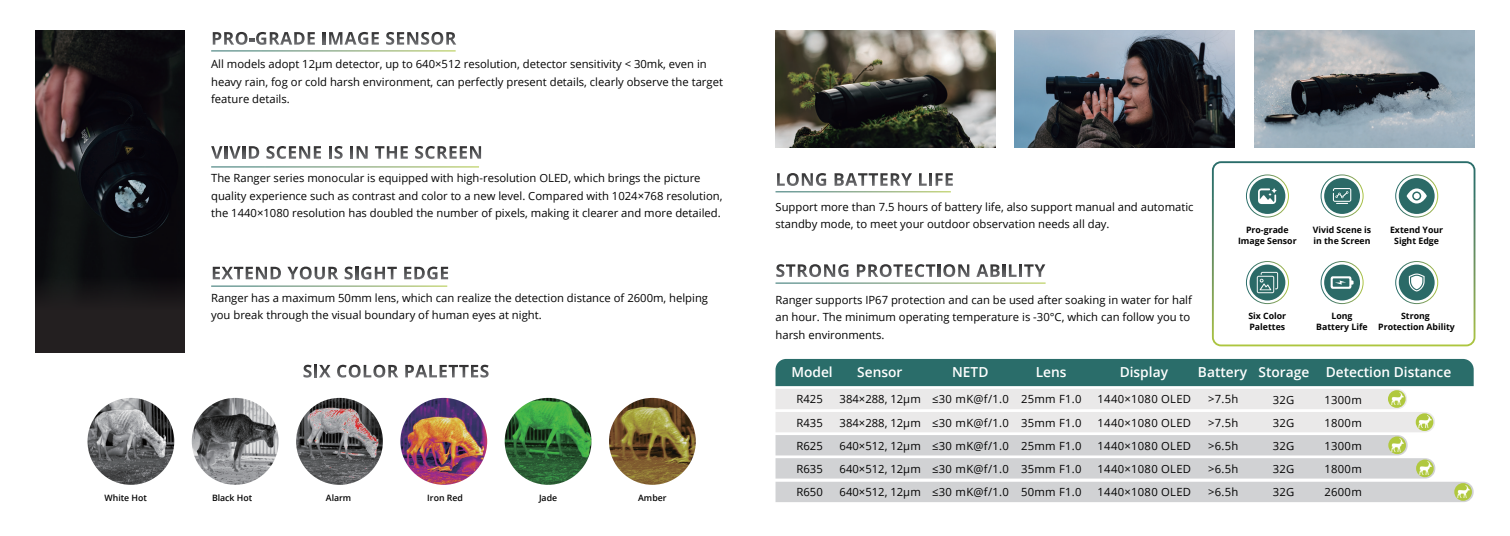
<style>
.page{position:relative;width:1510px;height:536px;background:#fff}
.page>*{position:absolute;margin:0;border:0;box-sizing:border-box;transform-origin:0 0}
.t1{font:600 13.75px "Open Sans";color:#fff}
.t2{font:11.25px/17.5px "Open Sans";color:#030303}
.t3{font:11.25px "Open Sans";letter-spacing:.025em;color:#030303}
.t4{font:700 8.75px/11.2px "Open Sans";color:#030303;text-align:center}
.t5{font:600 8.75px "Open Sans";color:#030303}
</style>
<div class="page">
<svg style="left:775px;top:358px;width:698px;height:143px;background:#becbca"></svg>
<svg style="left:213px;top:32px;width:102px;height:13px"></svg>
<svg style="left:323px;top:32px;width:56px;height:13px"></svg>
<svg style="left:386px;top:32px;width:70px;height:13px"></svg>
<svg style="left:211px;top:146px;width:48px;height:12px"></svg>
<svg style="left:266px;top:146px;width:55px;height:13px"></svg>
<svg style="left:329px;top:146px;width:14px;height:13px"></svg>
<svg style="left:350px;top:146px;width:18px;height:12px"></svg>
<svg style="left:375px;top:146px;width:33px;height:12px"></svg>
<svg style="left:415px;top:146px;width:66px;height:13px"></svg>
<svg style="left:213px;top:266px;width:68px;height:13px"></svg>
<svg style="left:287px;top:266px;width:51px;height:13px"></svg>
<svg style="left:344px;top:266px;width:53px;height:13px"></svg>
<svg style="left:404px;top:266px;width:44px;height:13px"></svg>
<svg style="left:777px;top:173px;width:49px;height:13px"></svg>
<svg style="left:834px;top:173px;width:78px;height:12px"></svg>
<svg style="left:919px;top:173px;width:33px;height:12px"></svg>
<svg style="left:776px;top:264px;width:72px;height:13px"></svg>
<svg style="left:857px;top:264px;width:112px;height:13px"></svg>
<svg style="left:976px;top:264px;width:69px;height:12px"></svg>
<svg style="left:303px;top:364px;width:28px;height:13px"></svg>
<svg style="left:337px;top:364px;width:61px;height:13px"></svg>
<svg style="left:405px;top:364px;width:83px;height:13px"></svg>
<img style="left:35px;top:30px;width:150px;height:236px">
<div style="left:35px;top:266px;width:150px;height:87px;background:linear-gradient(to bottom,#0e0f11,#2a2525)"></div>
<img style="left:87px;top:397px;width:87px;height:87px;border-radius:43px">
<img style="left:192px;top:397px;width:87px;height:87px;border-radius:43px">
<img style="left:296px;top:397px;width:87px;height:87px;border-radius:43px">
<img style="left:400px;top:397px;width:87px;height:87px;border-radius:43px">
<img style="left:505px;top:397px;width:86px;height:87px;border-radius:43px">
<img style="left:609px;top:397px;width:87px;height:87px;border-radius:43px">
<img style="left:1254px;top:30px;width:220px;height:117px">
<img style="left:1014px;top:30px;width:220px;height:117px">
<img style="left:775px;top:30px;width:220px;height:117px">
<div style="left:1395px;top:261px;width:43px;height:43px;border:1px solid #fff;border-radius:50%"></div>
<div style="left:1398px;top:264px;width:36px;height:36px;background:#2b6a67;border-radius:50%"></div>
<svg style="left:1408px;top:273px;width:16px;height:18px"></svg>
<div style="left:1395px;top:174px;width:43px;height:43px;border:1px solid #fff;border-radius:50%"></div>
<div style="left:1398px;top:178px;width:36px;height:36px;background:#2b6a67;border-radius:50%"></div>
<svg style="left:1406px;top:188px;width:20px;height:15px"></svg>
<div style="left:1246px;top:261px;width:42px;height:43px;border:1px solid #fff;border-radius:50%"></div>
<svg style="left:1249px;top:264px;width:36px;height:36px"></svg>
<svg style="left:1256px;top:271px;width:22px;height:22px"></svg>
<div style="left:1249px;top:178px;width:36px;height:36px;background:#2b6a67;border-radius:50%"></div>
<div style="left:1246px;top:174px;width:42px;height:43px;border:1px solid #fff;border-radius:50%"></div>
<svg style="left:1258px;top:188px;width:18px;height:16px"></svg>
<div style="left:1320px;top:261px;width:43px;height:43px;border:1px solid #fff;border-radius:50%"></div>
<div style="left:1324px;top:264px;width:36px;height:36px;background:#2b6a67;border-radius:50%"></div>
<svg style="left:1330px;top:276px;width:23px;height:12px"></svg>
<div style="left:1320px;top:174px;width:43px;height:43px;border:1px solid #fff;border-radius:50%"></div>
<div style="left:1324px;top:178px;width:36px;height:36px;background:#2b6a67;border-radius:50%"></div>
<svg style="left:1332px;top:188px;width:19px;height:16px"></svg>
<div style="left:1211px;top:161px;width:264px;height:185px;border:2px solid #fff;border-radius:8px"></div>
<p class="t2" style="left:211px;top:55px;width:513px">All models adopt 12μm detector, up to 640×512 resolution, detector sensitivity &lt; 30mk, even in heavy rain, fog or cold harsh environment, can perfectly present details, clearly observe the target feature details.</p>
<p class="t2" style="left:211px;top:169px;width:513px">The Ranger series monocular is equipped with high-resolution OLED, which brings the picture quality experience such as contrast and color to a new level. Compared with 1024×768 resolution, the 1440×1080 resolution has doubled the number of pixels, making it clearer and more detailed.</p>
<p class="t2" style="left:211px;top:288px;width:498px">Ranger has a maximum 50mm lens, which can realize the detection distance of 2600m, helping you break through the visual boundary of human eyes at night.</p>
<p class="t5" style="left:104px;top:491px;width:44px">White Hot</p>
<p class="t5" style="left:212px;top:491px;width:42px">Black Hot</p>
<p class="t5" style="left:326px;top:491px;width:27px">Alarm</p>
<p class="t5" style="left:427px;top:491px;width:37px">Iron Red</p>
<p class="t5" style="left:539px;top:491px;width:20px">Jade</p>
<p class="t5" style="left:638px;top:491px;width:30px">Amber</p>
<p class="t2" style="left:775px;top:197px;width:419px">Support more than 7.5 hours of battery life, also support manual and automatic standby mode, to meet your outdoor observation needs all day.</p>
<p class="t2" style="left:775px;top:290px;width:418px">Ranger supports IP67 protection and can be used after soaking in water for half an hour. The minimum operating temperature is -30°C, which can follow you to harsh environments.</p>
<p class="t4" style="left:1238px;top:223px;width:60px">Pro-grade<br>Image Sensor</p>
<p class="t4" style="left:1312px;top:223px;width:60px;text-align:left">Vivid Scene is in the Screen</p>
<p class="t4" style="left:1390px;top:223px;width:55px">Extend Your<br>Sight Edge</p>
<p class="t4" style="left:1248px;top:309px;width:39px;text-align:left">Six Color<br>Palettes</p>
<p class="t4" style="left:1316px;top:309px;width:53px">Long<br>Battery Life</p>
<p class="t4" style="left:1378px;top:309px;width:78px">Strong<br>Protection Ability</p>
<p class="t1" style="left:791px;top:362px;width:43px">Model</p>
<p class="t1" style="left:857px;top:362px;width:47px">Sensor</p>
<p class="t1" style="left:952px;top:362px;width:38px">NETD</p>
<p class="t1" style="left:1035px;top:362px;width:32px">Lens</p>
<p class="t1" style="left:1119px;top:362px;width:50px">Display</p>
<p class="t1" style="left:1198px;top:362px;width:255px">Battery Storage Detection Distance</p>
<p class="t2" style="left:796px;top:390px;width:28px">R425</p>
<p class="t3" style="left:839px;top:391px;width:243px">384×288, 12μm ≤30 mK@f/1.0 25mm F1.0</p>
<p class="t3" style="left:1097px;top:391px;width:95px">1440×1080 OLED</p>
<p class="t2" style="left:1208px;top:390px;width:32px">&gt;7.5h</p>
<p class="t2" style="left:1272px;top:390px;width:23px">32G</p>
<p class="t2" style="left:1324px;top:390px;width:39px">1300m</p>
<p class="t2" style="left:796px;top:413px;width:28px">R435</p>
<p class="t3" style="left:839px;top:414px;width:243px">384×288, 12μm ≤30 mK@f/1.0 35mm F1.0</p>
<p class="t3" style="left:1097px;top:414px;width:95px">1440×1080 OLED</p>
<p class="t2" style="left:1208px;top:413px;width:32px">&gt;7.5h</p>
<p class="t2" style="left:1272px;top:413px;width:23px">32G</p>
<p class="t2" style="left:1324px;top:413px;width:39px">1800m</p>
<p class="t2" style="left:796px;top:436px;width:28px">R625</p>
<p class="t3" style="left:839px;top:437px;width:243px">640×512, 12μm ≤30 mK@f/1.0 25mm F1.0</p>
<p class="t3" style="left:1097px;top:437px;width:95px">1440×1080 OLED</p>
<p class="t2" style="left:1208px;top:436px;width:32px">&gt;6.5h</p>
<p class="t2" style="left:1272px;top:436px;width:23px">32G</p>
<p class="t2" style="left:1324px;top:436px;width:39px">1300m</p>
<p class="t2" style="left:796px;top:459px;width:28px">R635</p>
<p class="t3" style="left:839px;top:460px;width:243px">640×512, 12μm ≤30 mK@f/1.0 35mm F1.0</p>
<p class="t3" style="left:1097px;top:460px;width:95px">1440×1080 OLED</p>
<p class="t2" style="left:1208px;top:459px;width:32px">&gt;6.5h</p>
<p class="t2" style="left:1272px;top:459px;width:23px">32G</p>
<p class="t2" style="left:1324px;top:459px;width:39px">1800m</p>
<p class="t2" style="left:796px;top:482px;width:28px">R650</p>
<p class="t3" style="left:839px;top:484px;width:243px">640×512, 12μm ≤30 mK@f/1.0 50mm F1.0</p>
<p class="t3" style="left:1097px;top:484px;width:95px">1440×1080 OLED</p>
<p class="t2" style="left:1208px;top:482px;width:32px">&gt;6.5h</p>
<p class="t2" style="left:1272px;top:482px;width:23px">32G</p>
<p class="t2" style="left:1324px;top:482px;width:39px">2600m</p>
</div>
